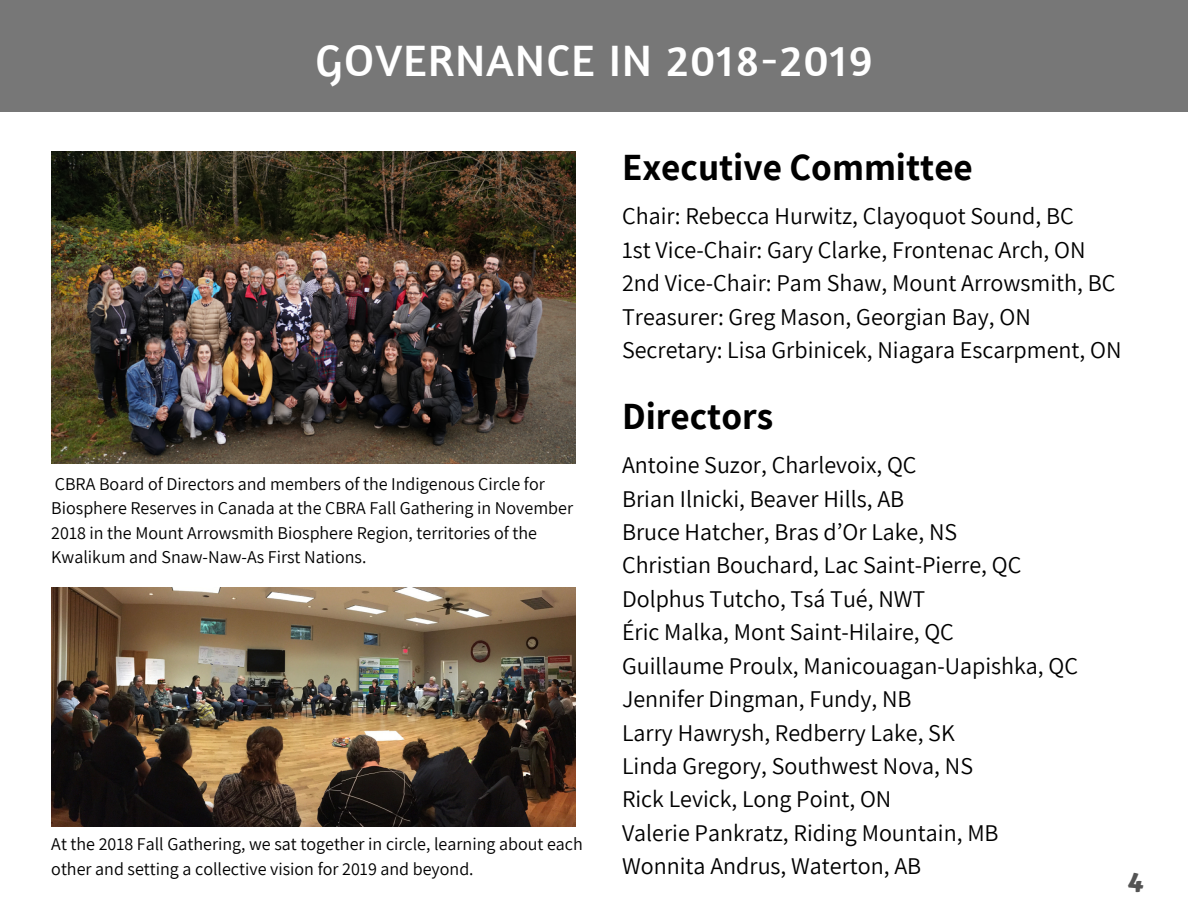
<style>
.page{position:relative;width:1188px;height:918px;background:#fff}
.page>*{position:absolute;margin:0;border:0;box-sizing:border-box;transform-origin:0 0}
.t1{font:45px "Amaranth";letter-spacing:.035em;color:#fff}
.t2{font:700 37.5px "Assistant";color:#000}
.t3{font:24px/33.5px "Assistant";color:#000}
.t4{font:700 24px "Atma";color:#545454}
.t5{font:18px/24.5px "Assistant";color:#000}
</style>
<div class="page">
<div style="left:0;top:0;width:1188px;height:112px;background:#777"></div>
<img style="left:51px;top:152px;width:525px;height:311px">
<img style="left:51px;top:588px;width:525px;height:238px">
<h1 class="t1" style="left:315px;top:32px;width:559px">GOVERNANCE IN 2018-2019</h1>
<p class="t5" style="left:51px;top:471px;width:523px">CBRA Board of Directors and members of the Indigenous Circle for Biosphere Reserves in Canada at the CBRA Fall Gathering in November 2018 in the Mount Arrowsmith Biosphere Region, territories of the Kwalikum and Snaw-Naw-As First Nations.</p>
<p class="t5" style="left:51px;top:832px;width:533px">At the 2018 Fall Gathering, we sat together in circle, learning about each other and setting a collective vision for 2019 and beyond.</p>
<h2 class="t2" style="left:622px;top:142px;width:352px">Executive Committee</h2>
<p class="t3" style="left:622px;top:199px;width:501px">Chair: Rebecca Hurwitz, Clayoquot Sound, BC<br>1st Vice-Chair: Gary Clarke, Frontenac Arch, ON 2nd Vice-Chair: Pam Shaw, Mount Arrowsmith, BC Treasurer: Greg Mason, Georgian Bay, ON Secretary: Lisa Grbinicek, Niagara Escarpment, ON</p>
<h2 class="t2" style="left:622px;top:391px;width:153px">Directors</h2>
<p class="t3" style="left:622px;top:448px;width:458px">Antoine Suzor, Charlevoix, QC<br>Brian Ilnicki, Beaver Hills, AB<br>Bruce Hatcher, Bras d’Or Lake, NS<br>Christian Bouchard, Lac Saint-Pierre, QC Dolphus Tutcho, Tsá Tué, NWT<br>Éric Malka, Mont Saint-Hilaire, QC<br>Guillaume Proulx, Manicouagan-Uapishka, QC Jennifer Dingman, Fundy, NB<br>Larry Hawrysh, Redberry Lake, SK<br>Linda Gregory, Southwest Nova, NS<br>Rick Levick, Long Point, ON<br>Valerie Pankratz, Riding Mountain, MB Wonnita Andrus, Waterton, AB</p>
<p class="t4" style="left:1128px;top:869px;width:17px">4</p>
</div>
